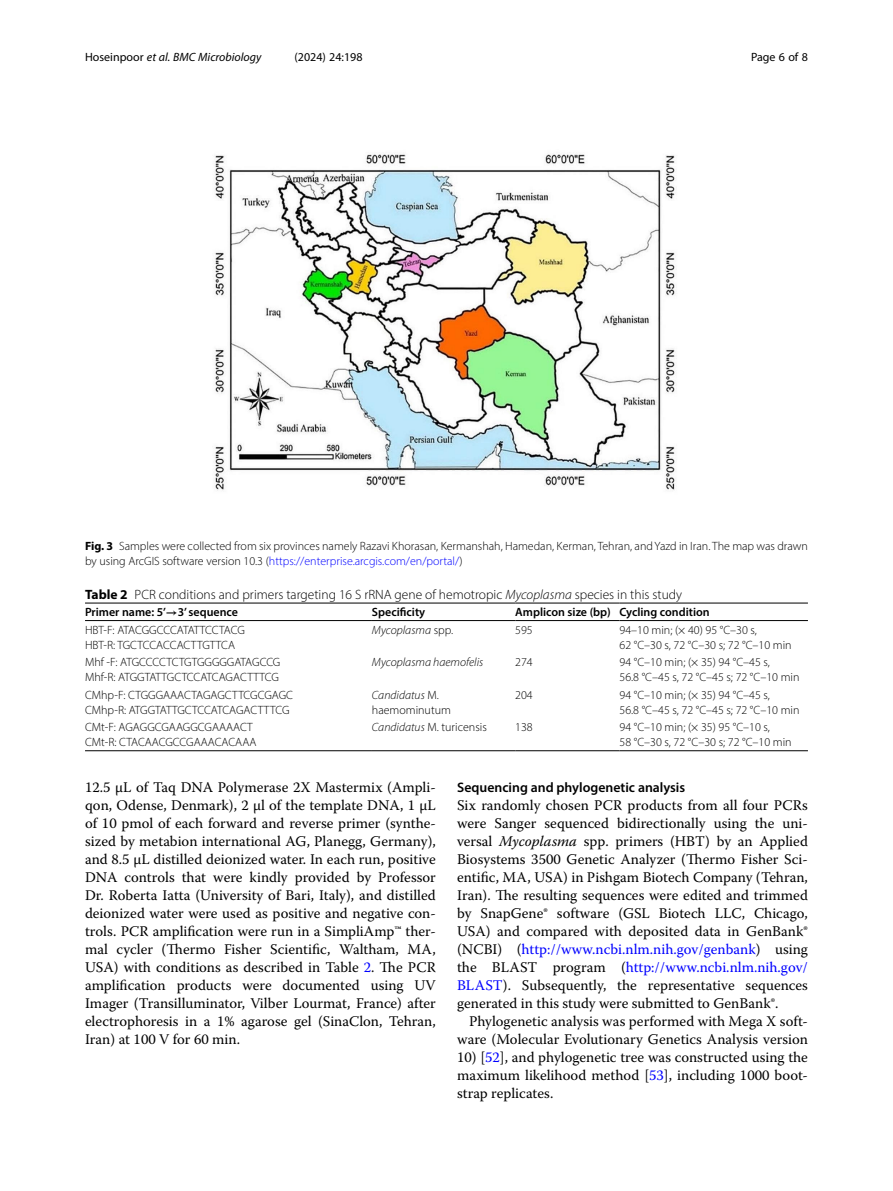
<style>
.page{position:relative;width:893px;height:1191px;background:#fff}
.page>*{position:absolute;margin:0;border:0;box-sizing:border-box;transform-origin:0 0}
.Body_Text_Indent{font:14.7px/18px "Warnock Pro";color:#000;text-align:justify}
.Body_Text{font:14.7px/18px "Warnock Pro";color:#000;text-align:justify}
.Head_2{font:600 13.8px "Myriad Pro";color:#000}
.Table_Caption{font:300 13.5px "Myriad Pro";color:#000}
.Table_Body{font:300 12px/15px "Myriad Pro";color:#000}
.Figure_Caption{font:300 12px/15px "Myriad Pro";color:#000}
.Table_Head{font:600 12px "Myriad Pro";color:#000}
.Table_Body-2{font:italic 300 12px "Myriad Pro";color:#000}
.t1{font:italic 12px "Myriad Pro";color:#000}
.t2{font:12px "Myriad Pro";color:#000}
.s1{font-style:normal}
.s2{font-weight:700}
.s3{color:#00f}
.s4{font-style:italic}
.s5{font-family:"STIX";font-weight:700}
</style>
<div class="page">
<hr style="left:85px;top:620px;width:287px;height:1px;background:#000">
<hr style="left:372px;top:603px;width:143px;height:1px;background:#000">
<hr style="left:372px;top:620px;width:143px;height:1px;background:#000">
<hr style="left:515px;top:603px;width:104px;height:1px;background:#000">
<hr style="left:515px;top:620px;width:104px;height:1px;background:#000">
<hr style="left:619px;top:603px;width:189px;height:1px;background:#000">
<hr style="left:619px;top:620px;width:189px;height:1px;background:#000">
<hr style="left:85px;top:750px;width:287px;height:1px;background:#000">
<hr style="left:372px;top:750px;width:143px;height:1px;background:#000">
<hr style="left:515px;top:750px;width:104px;height:1px;background:#000">
<hr style="left:619px;top:750px;width:189px;height:1px;background:#000">
<hr style="left:85px;top:603px;width:287px;height:1px;background:#000">
<img style="left:215px;top:153px;width:461px;height:338px">
<p class="t1" style="left:85px;top:50px;width:178px"><span class="s1">Hoseinpoor</span> et al. BMC Microbiology</p>
<p class="t2" style="left:295px;top:50px;width:70px">(2024) 24:198</p>
<p class="t2" style="left:751px;top:50px;width:58px">Page 6 of 8</p>
<p class="Figure_Caption" style="left:85px;top:538px;width:724px"><span class="s2">Fig. 3</span> Samples were collected from six provinces namely Razavi Khorasan, Kermanshah, Hamedan, Kerman, Tehran, and Yazd in Iran. The map was drawn by using ArcGIS software version 10.3 (<span class="s3">https://enterprise.arcgis.com/en/portal/</span>)</p>
<p class="Table_Caption" style="left:85px;top:586px;width:599px"><span class="s2">Table 2</span> PCR conditions and primers targeting 16 S rRNA gene of hemotropic <span class="s4">Mycoplasma</span> species in this study</p>
<p class="Table_Head" style="left:85px;top:604px;width:155px">Primer name: 5’<span class="s5">→</span>3’ sequence</p>
<p class="Table_Head" style="left:372px;top:604px;width:55px">Specificity</p>
<p class="Table_Head" style="left:515px;top:604px;width:97px">Amplicon size (bp)</p>
<p class="Table_Head" style="left:619px;top:604px;width:92px">Cycling condition</p>
<p class="Table_Body" style="left:85px;top:622px;width:161px">HBT-F: ATACGGCCCATATTCCTACG</p>
<p class="Table_Body" style="left:85px;top:637px;width:152px">HBT-R: TGCTCCACCACTTGTTCA</p>
<p class="Table_Body-2" style="left:372px;top:623px;width:83px">Mycoplasma <span class="s1">spp.</span></p>
<p class="Table_Body" style="left:515px;top:622px;width:19px">595</p>
<p class="Table_Body" style="left:619px;top:622px;width:174px">94–10 min; (× 40) 95 °C–30 s,<br>62 °C–30 s, 72 °C–30 s; 72 °C–10 min</p>
<p class="Table_Body" style="left:85px;top:655px;width:197px">Mhf -F: ATGCCCCTCTGTGGGGGATAGCCG</p>
<p class="Table_Body" style="left:85px;top:670px;width:195px">Mhf-R: ATGGTATTGCTCCATCAGACTTTCG</p>
<p class="Table_Body-2" style="left:372px;top:655px;width:113px">Mycoplasma haemofelis</p>
<p class="Table_Body" style="left:515px;top:655px;width:19px">274</p>
<p class="Table_Body" style="left:619px;top:655px;width:181px">94 °C–10 min; (× 35) 94 °C–45 s,<br>56.8 °C–45 s, 72 °C–45 s; 72 °C–10 min</p>
<p class="Table_Body" style="left:85px;top:687px;width:210px">CMhp-F: CTGGGAAACTAGAGCTTCGCGAGC</p>
<p class="Table_Body" style="left:85px;top:702px;width:206px">CMhp-R: ATGGTATTGCTCCATCAGACTTTCG</p>
<p class="Table_Body" style="left:372px;top:687px;width:80px"><span class="s4">Candidatus</span> M. haemominutum</p>
<p class="Table_Body" style="left:515px;top:687px;width:19px">204</p>
<p class="Table_Body" style="left:619px;top:687px;width:181px">94 °C–10 min; (× 35) 94 °C–45 s,<br>56.8 °C–45 s, 72 °C–45 s; 72 °C–10 min</p>
<p class="Table_Body" style="left:85px;top:720px;width:169px">CMt-F: AGAGGCGAAGGCGAAAACT</p>
<p class="Table_Body" style="left:85px;top:735px;width:173px">CMt-R: CTACAACGCCGAAACACAAA</p>
<p class="Table_Body" style="left:372px;top:720px;width:116px"><span class="s4">Candidatus</span> M. turicensis</p>
<p class="Table_Body" style="left:515px;top:720px;width:19px">138</p>
<p class="Table_Body" style="left:619px;top:720px;width:174px">94 °C–10 min; (× 35) 95 °C–10 s,<br>58 °C–30 s, 72 °C–30 s; 72 °C–10 min</p>
<p class="Body_Text_Indent" style="left:85px;top:778px;width:352px">12.5 µL of Taq DNA Polymerase 2X Mastermix (Ampli&shy;qon, Odense, Denmark), 2 µl of the template DNA, 1 µL of 10 pmol of each forward and reverse primer (synthe&shy;sized by metabion international AG, Planegg, Germany), and 8.5 µL distilled deionized water. In each run, positive DNA controls that were kindly provided by Professor Dr. Roberta Iatta (University of Bari, Italy), and distilled deionized water were used as positive and negative con&shy;trols. PCR amplification were run in a SimpliAmp™ ther&shy;mal cycler (Thermo Fisher Scientific, Waltham, MA, USA) with conditions as described in Table <span class="s3">2</span>. The PCR amplification products were documented using UV Imager (Transilluminator, Vilber Lourmat, France) after electrophoresis in a 1% agarose gel (SinaClon, Tehran, Iran) at 100 V for 60 min.</p>
<p class="Head_2" style="left:457px;top:779px;width:230px">Sequencing and phylogenetic analysis</p>
<p class="Body_Text" style="left:457px;top:796px;width:352px">Six randomly chosen PCR products from all four PCRs were Sanger sequenced bidirectionally using the uni&shy;versal <span class="s4">Mycoplasma</span> spp. primers (HBT) by an Applied Biosystems 3500 Genetic Analyzer (Thermo Fisher Sci&shy;entific, MA, USA) in Pishgam Biotech Company (Tehran, Iran). The resulting sequences were edited and trimmed by SnapGene® software (GSL Biotech LLC, Chicago, USA) and compared with deposited data in GenBank® (NCBI) (<span class="s3">http://www.ncbi.nlm.nih.gov/genbank</span>) using the BLAST program (<span class="s3">http://www.ncbi.nlm.nih.gov/ BLAST</span>). Subsequently, the representative sequences generated in this study were submitted to GenBank®.</p>
<p class="Body_Text_Indent" style="left:457px;top:1012px;width:352px;text-align:right">Phylogenetic analysis was performed with Mega X soft&shy;ware (Molecular Evolutionary Genetics Analysis version</p>
<p class="Body_Text_Indent" style="left:457px;top:1048px;width:352px">10) [<span class="s3">52</span>], and phylogenetic tree was constructed using the maximum likelihood method [<span class="s3">53</span>], including 1000 boot&shy;strap replicates.</p>
</div>
